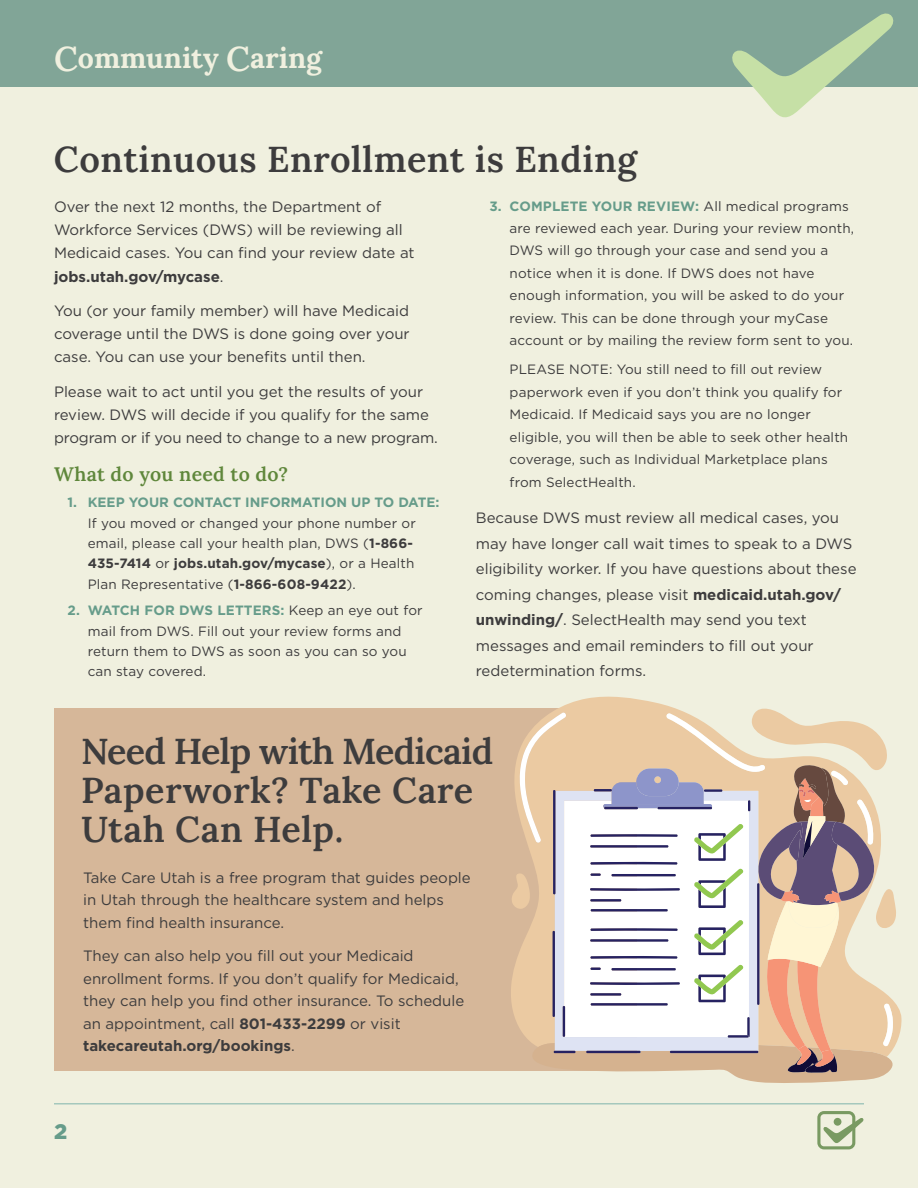
<style>
.page{position:relative;width:918px;height:1188px;background:#f0f0df}
.page>*{position:absolute;margin:0;border:0;box-sizing:border-box;transform-origin:0 0}
.t1{font:600 36px/39px "Lora";letter-spacing:.01em;color:#3d3c3d}
.t2{font:700 28.5px "Lora";color:#f0f0df}
.t3{font:900 21px "Gotham";color:#669c8a}
.t4{font:600 19.5px "Lora";letter-spacing:.015em;color:#5f873b}
.t5{font:15px/23.2px "Gotham";color:#3d3c3d}
.t6{font:13.5px/22.5px "Gotham";letter-spacing:.01em;color:#3d3c3d}
.t7{font:700 13.5px "Gotham";color:#669c8a}
.s1{font-weight:600;font-size:34.5px}
.s2{font-weight:700}
.s3{font-weight:700;color:#669c8a}
</style>
<div class="page">
<div style="left:0;top:0;width:918px;height:87px;background:#81a597"></div>
<svg style="left:732px;top:13px;width:162px;height:105px"></svg>
<hr style="left:54px;top:1103px;width:810px;height:2px;background:#a5c8bd">
<svg style="left:817px;top:1111px;width:47px;height:38px"></svg>
<div style="left:54px;top:708px;width:582px;height:363px;background:#d6b799"></div>
<svg style="left:511px;top:703px;width:385px;height:380px"></svg>
<h2 class="t2" style="left:54px;top:36px;width:270px"><span class="s1">C</span>ommunity <span class="s1">C</span>aring</h2>
<h1 class="t1" style="left:54px;top:138px;width:585px">Continuous Enrollment is Ending</h1>
<p class="t5" style="left:54px;top:195px;width:362px">Over the next 12 months, the Department of Workforce Services (DWS) will be reviewing all Medicaid cases. You can fnd your review date at <span class="s2">jobs.utah.gov/mycase</span>.</p>
<p class="t5" style="left:54px;top:299px;width:357px;text-align:justify">You (or your family member) will have Medicaid coverage until the DWS is done going over your case. You can use your benefts until then.</p>
<p class="t5" style="left:54px;top:380px;width:385px">Please wait to act until you get the results of your review. DWS will decide if you qualify for the same program or if you need to change to a new program.</p>
<h3 class="t4" style="left:54px;top:459px;width:236px">What do you need to do?</h3>
<h5 class="t7" style="left:68px;top:494px;width:373px">1. KEEP YOUR CONTACT INFORMATION UP TO DATE:</h5>
<p class="t6" style="left:88px;top:513px;width:330px;line-height:20.2px">If you moved or changed your phone number or email, please call your health plan, DWS (<span class="s2">1-866- 435-7414</span> or <span class="s2">jobs.utah.gov/mycase</span>), or a Health Plan Representative (<span class="s2">1-866-608-9422</span>).</p>
<p class="t6" style="left:88px;top:600px;width:336px;line-height:20.2px;text-indent:-20px"><span class="s3">2. WATCH FOR DWS LETTERS:</span> Keep an eye out for mail from DWS. Fill out your review forms and return them to DWS as soon as you can so you can stay covered.</p>
<p class="t6" style="left:510px;top:194px;width:346px;text-indent:-20px"><span class="s3">3. COMPLETE YOUR REVIEW:</span> All medical programs are reviewed each year. During your review month, DWS will go through your case and send you a notice when it is done. If DWS does not have enough information, you will be asked to do your review. This can be done through your myCase account or by mailing the review form sent to you.</p>
<p class="t6" style="left:510px;top:358px;width:340px">PLEASE NOTE: You still need to fll out review paperwork even if you don’t think you qualify for Medicaid. If Medicaid says you are no longer eligible, you will then be able to seek other health coverage, such as Individual Marketplace plans from SelectHealth.</p>
<p class="t5" style="left:476px;top:505px;width:382px;line-height:25.5px">Because DWS must review all medical cases, you may have longer call wait times to speak to a DWS eligibility worker. If you have questions about these coming changes, please visit <span class="s2">medicaid.utah.gov/ unwinding/</span>. SelectHealth may send you text messages and email reminders to fll out your redetermination forms.</p>
<h1 class="t1" style="left:81px;top:730px;width:414px">Need Help with Medicaid<br>Paperwork? Take Care<br>Utah Can Help.</h1>
<p class="t5" style="left:83px;top:866px;width:389px;line-height:22.5px">Take Care Utah is a free program that guides people in Utah through the healthcare system and helps them fnd health insurance.</p>
<p class="t5" style="left:83px;top:945px;width:383px;line-height:22.5px">They can also help you fll out your Medicaid enrollment forms. If you don’t qualify for Medicaid, they can help you fnd other insurance. To schedule an appointment, call <span class="s2">801-433-2299</span> or visit <span class="s2">takecareutah.org/bookings</span>.</p>
<h3 class="t3" style="left:54px;top:1117px;width:15px">2</h3>
</div>
